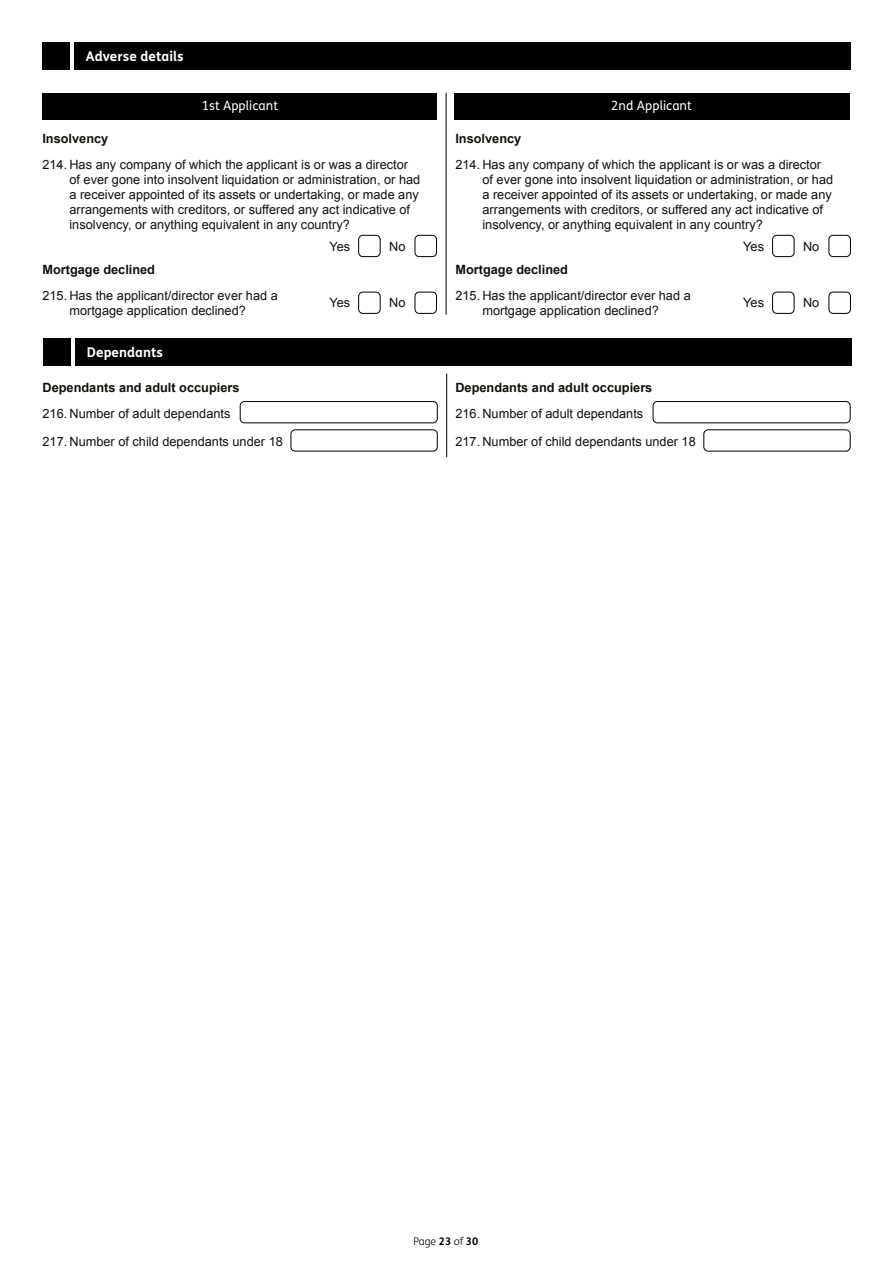
<style>
.page{position:relative;width:893px;height:1263px;background:#fff}
.page>*{position:absolute;margin:0;border:0;box-sizing:border-box;transform-origin:0 0}
.t1{font:700 13.5px "FS Me";letter-spacing:.005em;color:#fff}
.t2{font:12.75px/15px "Arial";color:#12110c}
.t3{font:700 12.75px "Arial";color:#12110c}
.t4{font:12.75px "FS Me";letter-spacing:.005em;color:#fff}
.t5{font:300 10.5px "FS Me";color:#000}
.s1{font-weight:700}
</style>
<div class="page">
<div style="left:455px;top:93px;width:395px;height:27px;background:#000"></div>
<div style="left:75px;top:339px;width:776px;height:27px;background:#000"></div>
<div style="left:74px;top:43px;width:776px;height:27px;background:#000"></div>
<div style="left:43px;top:339px;width:28px;height:27px;background:#000"></div>
<div style="left:42px;top:43px;width:28px;height:27px;background:#000"></div>
<div style="left:42px;top:93px;width:395px;height:26px;background:#000"></div>
<div style="left:454px;top:93px;width:395px;height:26px;background:#000"></div>
<div style="left:358px;top:292px;width:22px;height:22px;border:1px solid #000;border-radius:4px"></div>
<div style="left:772px;top:292px;width:22px;height:22px;border:1px solid #000;border-radius:4px"></div>
<div style="left:358px;top:235px;width:22px;height:22px;border:1px solid #000;border-radius:4px"></div>
<div style="left:772px;top:235px;width:22px;height:22px;border:1px solid #000;border-radius:4px"></div>
<div style="left:415px;top:292px;width:22px;height:22px;border:1px solid #000;border-radius:4px"></div>
<div style="left:829px;top:292px;width:22px;height:22px;border:1px solid #000;border-radius:4px"></div>
<div style="left:415px;top:235px;width:22px;height:22px;border:1px solid #000;border-radius:4px"></div>
<div style="left:829px;top:235px;width:22px;height:22px;border:1px solid #000;border-radius:4px"></div>
<hr style="left:446px;top:93px;width:1px;height:222px;background:#000">
<div style="left:240px;top:401px;width:197px;height:22px;border:1px solid #000;border-radius:4px"></div>
<div style="left:653px;top:401px;width:197px;height:22px;border:1px solid #000;border-radius:4px"></div>
<div style="left:291px;top:430px;width:146px;height:21px;border:1px solid #000;border-radius:4px"></div>
<div style="left:704px;top:430px;width:146px;height:21px;border:1px solid #000;border-radius:4px"></div>
<hr style="left:446px;top:373px;width:1px;height:84px;background:#000">
<p class="t1" style="left:86px;top:46px;width:99px">Adverse details</p>
<p class="t4" style="left:202px;top:97px;width:78px">1st Applicant</p>
<p class="t4" style="left:611px;top:97px;width:82px">2nd Applicant</p>
<p class="t4" style="left:614px;top:97px;width:82px">2nd Applicant</p>
<p class="t3" style="left:455px;top:130px;width:67px">Insolvency</p>
<p class="t2" style="left:482px;top:157px;width:352px;text-indent:-27px">214. Has any company of which the applicant is or was a director of ever gone into insolvent liquidation or administration, or had a receiver appointed of its assets or undertaking, or made any arrangements with creditors, or suffered any act indicative of insolvency, or anything equivalent in any country?</p>
<p class="t3" style="left:455px;top:261px;width:114px">Mortgage declined</p>
<p class="t2" style="left:455px;top:288px;width:237px;text-align:center">215. Has the applicant/director ever had a mortgage application declined?</p>
<p class="t3" style="left:42px;top:130px;width:67px">Insolvency</p>
<p class="t2" style="left:69px;top:157px;width:352px;text-indent:-27px">214. Has any company of which the applicant is or was a director of ever gone into insolvent liquidation or administration, or had a receiver appointed of its assets or undertaking, or made any arrangements with creditors, or suffered any act indicative of insolvency, or anything equivalent in any country?</p>
<p class="t3" style="left:42px;top:261px;width:114px">Mortgage declined</p>
<p class="t2" style="left:42px;top:288px;width:237px;text-align:center">215. Has the applicant/director ever had a mortgage application declined?</p>
<p class="t2" style="left:329px;top:239px;width:22px">Yes</p>
<p class="t2" style="left:389px;top:239px;width:18px">No</p>
<p class="t2" style="left:743px;top:239px;width:22px">Yes</p>
<p class="t2" style="left:803px;top:239px;width:18px">No</p>
<p class="t2" style="left:329px;top:296px;width:22px">Yes</p>
<p class="t2" style="left:389px;top:296px;width:18px">No</p>
<p class="t2" style="left:743px;top:296px;width:22px">Yes</p>
<p class="t2" style="left:803px;top:296px;width:18px">No</p>
<p class="t1" style="left:87px;top:342px;width:78px">Dependants</p>
<p class="t3" style="left:43px;top:379px;width:198px">Dependants and adult occupiers</p>
<p class="t2" style="left:43px;top:406px;width:189px">216. Number of adult dependants</p>
<p class="t2" style="left:43px;top:434px;width:242px">217. Number of child dependants under 18</p>
<p class="t3" style="left:455px;top:379px;width:198px">Dependants and adult occupiers</p>
<p class="t2" style="left:455px;top:406px;width:189px">216. Number of adult dependants</p>
<p class="t2" style="left:455px;top:434px;width:242px">217. Number of child dependants under 18</p>
<p class="t5" style="left:413px;top:1234px;width:66px">Page <span class="s1">23</span> of <span class="s1">30</span></p>
</div>
